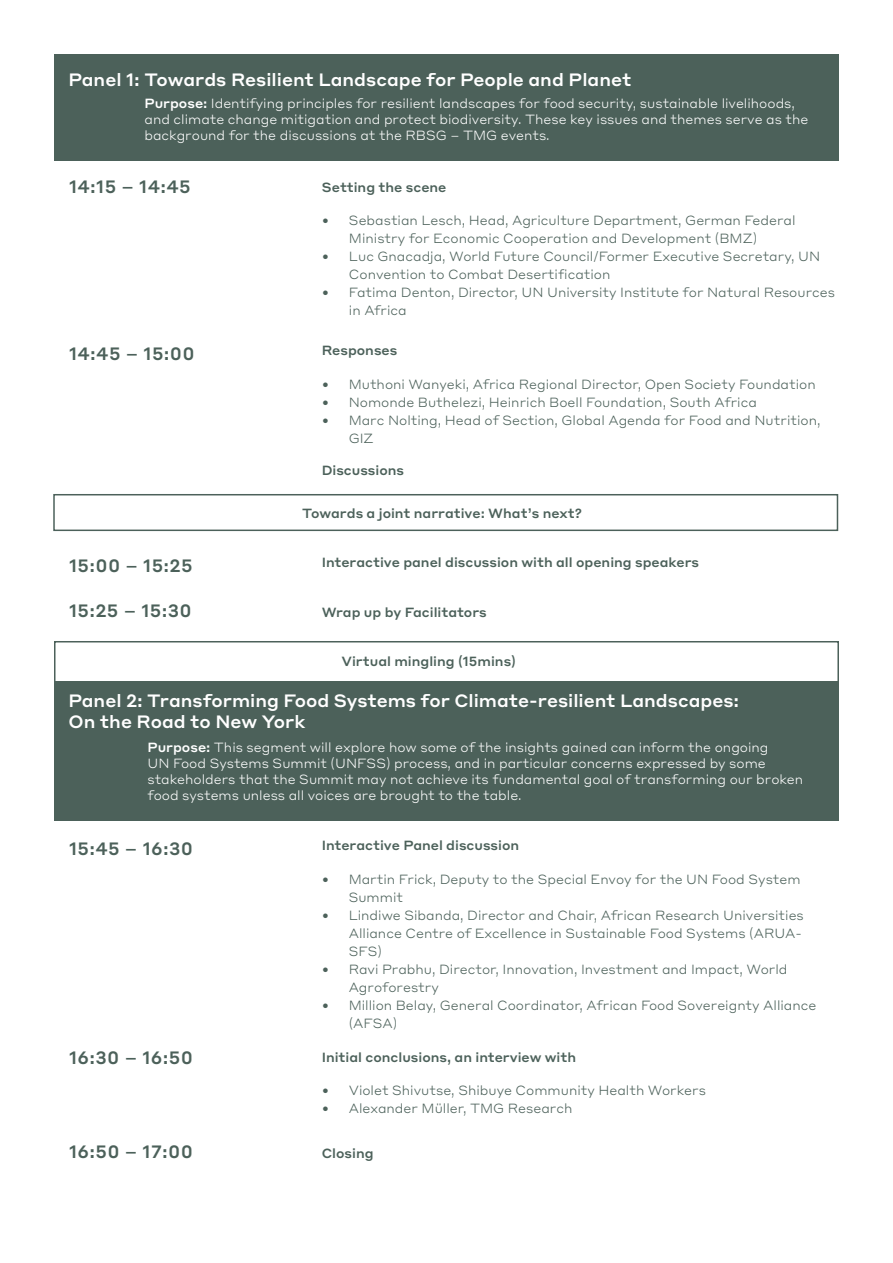
<style>
.page{position:relative;width:893px;height:1263px;background:#fff}
.page>*{position:absolute;margin:0;border:0;box-sizing:border-box;transform-origin:0 0}
.t1{font:500 17.7px/21.1px "Styrene A";color:#fff}
.Time_Text{font:500 17.7px "Styrene A";letter-spacing:.02em;color:#4c615a}
.t2{font:300 13.2px/18px "Styrene A";color:#4c615a}
.t3{font:300 13.2px/15.8px "Styrene A";color:#fff}
.t4{font:500 13.2px "Styrene A";color:#4c615a}
.s1{font-weight:500}
</style>
<div class="page">
<div style="left:53px;top:494px;width:785px;height:37px;border:2px solid #4c615a"></div>
<div style="left:54px;top:641px;width:785px;height:41px;border:2px solid #4c615a"></div>
<div style="left:54px;top:54px;width:785px;height:107px;background:#4c615a"></div>
<div style="left:54px;top:681px;width:785px;height:140px;background:#4c615a"></div>
<p class="t1" style="left:68px;top:67px;width:564px">Panel 1: Towards Resilient Landscape for People and Planet</p>
<p class="t3" style="left:144px;top:95px;width:665px"><span class="s1">Purpose:</span> Identifying principles for resilient landscapes for food security, sustainable livelihoods, and climate change mitigation and protect biodiversity. These key issues and themes serve as the background for the discussions at the RBSG – TMG events.</p>
<p class="Time_Text" style="left:69px;top:172px;width:123px">14:15 – 14:45</p>
<p class="t4" style="left:322px;top:176px;width:126px">Setting the scene</p>
<p class="t2" style="left:349px;top:211px;width:448px;text-indent:-27px">• Sebastian Lesch, Head, Agriculture Department, German Federal<br>Ministry for Economic Cooperation and Development (BMZ)</p>
<p class="t2" style="left:349px;top:247px;width:473px;text-indent:-27px">• Luc Gnacadja, World Future Council/Former Executive Secretary, UN<br>Convention to Combat Desertification</p>
<p class="t2" style="left:349px;top:283px;width:488px;text-indent:-27px">• Fatima Denton, Director, UN University Institute for Natural Resources in Africa</p>
<p class="Time_Text" style="left:69px;top:338px;width:127px">14:45 – 15:00</p>
<p class="t4" style="left:322px;top:339px;width:77px">Responses</p>
<p class="t2" style="left:322px;top:374px;width:496px">• Muthoni Wanyeki, Africa Regional Director, Open Society Foundation</p>
<p class="t2" style="left:322px;top:392px;width:437px">• Nomonde Buthelezi, Heinrich Boell Foundation, South Africa</p>
<p class="t2" style="left:349px;top:410px;width:473px;text-indent:-27px">• Marc Nolting, Head of Section, Global Agenda for Food and Nutrition,<br>GIZ</p>
<p class="t4" style="left:322px;top:459px;width:84px">Discussions</p>
<p class="t4" style="left:302px;top:502px;width:281px">Towards a joint narrative: What’s next?</p>
<p class="Time_Text" style="left:69px;top:550px;width:125px">15:00 – 15:25</p>
<p class="Time_Text" style="left:69px;top:595px;width:124px">15:25 – 15:30</p>
<p class="t4" style="left:322px;top:551px;width:379px">Interactive panel discussion with all opening speakers</p>
<p class="t4" style="left:322px;top:600px;width:167px">Wrap up by Facilitators</p>
<p class="t4" style="left:341px;top:650px;width:176px">Virtual mingling (15mins)</p>
<p class="t1" style="left:68px;top:688px;width:672px">Panel 2: Transforming Food Systems for Climate-resilient Landscapes:<br>On the Road to New York</p>
<p class="t3" style="left:147px;top:739px;width:657px"><span class="s1">Purpose:</span> This segment will explore how some of the insights gained can inform the ongoing<br>UN Food Systems Summit (UNFSS) process, and in particular concerns expressed by some stakeholders that the Summit may not achieve its fundamental goal of transforming our broken food systems unless all voices are brought to the table.</p>
<p class="Time_Text" style="left:69px;top:834px;width:126px">15:45 – 16:30</p>
<p class="Time_Text" style="left:69px;top:1042px;width:126px">16:30 – 16:50</p>
<p class="Time_Text" style="left:69px;top:1137px;width:126px">16:50 – 17:00</p>
<p class="t4" style="left:322px;top:834px;width:199px">Interactive Panel discussion</p>
<p class="t2" style="left:349px;top:869px;width:453px;text-indent:-27px">• Martin Frick, Deputy to the Special Envoy for the UN Food System<br>Summit</p>
<p class="t2" style="left:349px;top:905px;width:457px;text-indent:-27px">• Lindiwe Sibanda, Director and Chair, African Research Universities<br>Alliance Centre of Excellence in Sustainable Food Systems (ARUA-<br>SFS)</p>
<p class="t2" style="left:349px;top:959px;width:440px;text-indent:-27px">• Ravi Prabhu, Director, Innovation, Investment and Impact, World<br>Agroforestry</p>
<p class="t2" style="left:349px;top:995px;width:469px;text-indent:-27px">• Million Belay, General Coordinator, African Food Sovereignty Alliance (AFSA)</p>
<p class="t4" style="left:322px;top:1046px;width:256px">Initial conclusions, an interview with</p>
<p class="t2" style="left:322px;top:1081px;width:386px">• Violet Shivutse, Shibuye Community Health Workers</p>
<p class="t2" style="left:322px;top:1099px;width:252px">• Alexander Müller, TMG Research</p>
<p class="t4" style="left:322px;top:1142px;width:53px">Closing</p>
</div>
